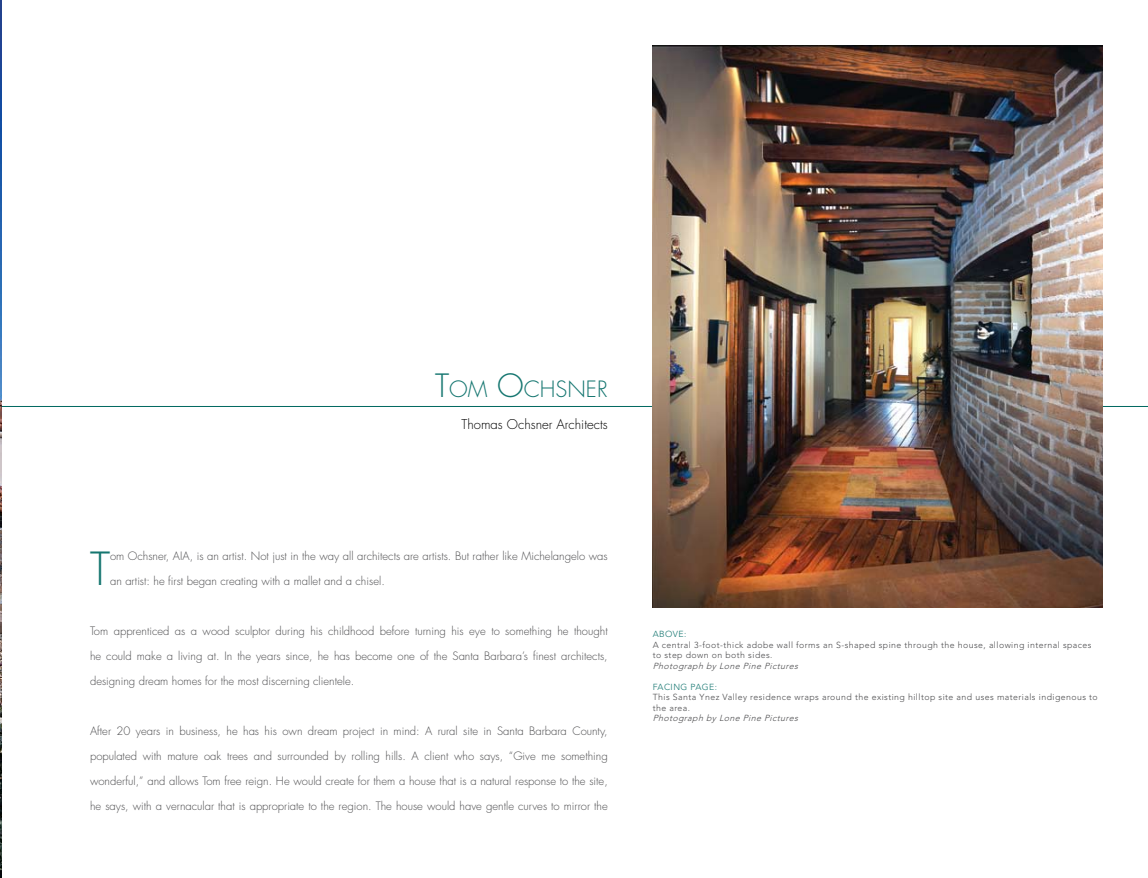
<style>
.page{position:relative;width:1148px;height:878px;background:#fff}
.page>*{position:absolute;margin:0;border:0;box-sizing:border-box;transform-origin:0 0}
.t1{font:300 44.38px "Futura";color:#157670}
.t2{font:300 21.88px "Futura";color:#157670}
.t3{font:300 13.12px "Futura";color:#000}
.t4{font:300 11.25px "Futura";color:#4d4d4f}
.t5{font:300 8.75px/10.5px "Avenir";letter-spacing:.05em;color:#4d4d4f}
.t6{font:italic 300 8.75px "Avenir";color:#4d4d4f}
.t7{font:300 8.75px "Avenir";letter-spacing:.05em;color:#157670}
.s1{font-size:31.25px}
</style>
<div class="page">
<hr style="left:0;top:406px;width:1148px;height:1px;background:#006860">
<img style="left:0;top:0;width:2px;height:878px">
<img style="left:652px;top:45px;width:450px;height:563px">
<h2 class="t2" style="left:435px;top:374px;width:174px"><span class="s1">T</span>OM <span class="s1">O</span>CHSNER</h2>
<p class="t3" style="left:461px;top:416px;width:148px">Thomas Ochsner Architects</p>
<h1 class="t1" style="left:90px;top:540px;width:21px">T</h1>
<p class="t4" style="left:110px;top:549px;width:499px">om Ochsner, AIA, is an artist. Not just in the way all architects are artists. But rather like Michelangelo was</p>
<p class="t4" style="left:110px;top:574px;width:276px">an artist: he first began creating with a mallet and a chisel.</p>
<p class="t4" style="left:90px;top:624px;width:519px">Tom apprenticed as a wood sculptor during his childhood before turning his eye to something he thought</p>
<p class="t4" style="left:90px;top:649px;width:519px">he could make a living at. In the years since, he has become one of the Santa Barbara’s finest architects,</p>
<p class="t4" style="left:90px;top:674px;width:266px">designing dream homes for the most discerning clientele.</p>
<p class="t4" style="left:90px;top:724px;width:519px">After 20 years in business, he has his own dream project in mind: A rural site in Santa Barbara County,</p>
<p class="t4" style="left:90px;top:749px;width:519px">populated with mature oak trees and surrounded by rolling hills. A client who says, “Give me something</p>
<p class="t4" style="left:90px;top:774px;width:519px">wonderful,” and allows Tom free reign. He would create for them a house that is a natural response to the site,</p>
<p class="t4" style="left:90px;top:799px;width:519px">he says, with a vernacular that is appropriate to the region. The house would have gentle curves to mirror the</p>
<p class="t7" style="left:652px;top:628px;width:14px">Abov</p>
<p class="t7" style="left:678px;top:628px;width:9px">e:</p>
<p class="t5" style="left:652px;top:639px;width:440px">A central 3-foot-thick adobe wall forms an S-shaped spine through the house, allowing internal spaces to step down on both sides.</p>
<p class="t6" style="left:652px;top:660px;width:149px">Photograph by Lone Pine Pictures</p>
<p class="t7" style="left:652px;top:681px;width:11px">Faci</p>
<p class="t7" style="left:673px;top:681px;width:45px">ng Page:</p>
<p class="t5" style="left:652px;top:691px;width:446px">This Santa Ynez Valley residence wraps around the existing hilltop site and uses materials indigenous to the area.</p>
<p class="t6" style="left:652px;top:712px;width:149px">Photograph by Lone Pine Pictures</p>
</div>
